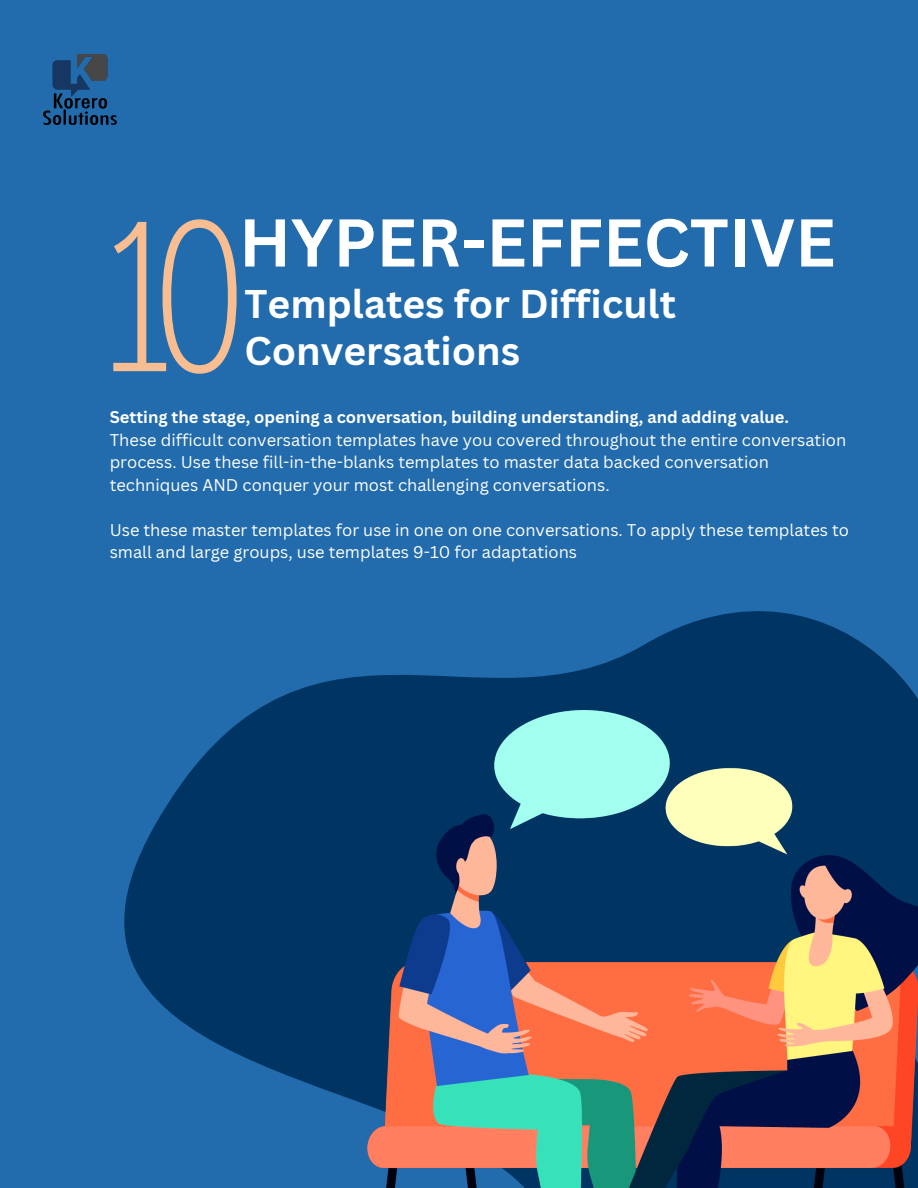
<style>
.page{position:relative;width:918px;height:1188px;background:#226cad}
.page>*{position:absolute;margin:0;border:0;box-sizing:border-box;transform-origin:0 0}
.t1{font:100 213px "Agrandir Tight";color:#f8bd91}
.t2{font:700 66px "Canva Sans";color:#fff}
.t3{font:700 39px/47.2px "Canva Sans";color:#fff}
.t4{font:16.5px/22.5px "Canva Sans";color:#fff}
.t5{font:700 16.5px "Canva Sans";color:#fff}
</style>
<div class="page">
<svg style="left:124px;top:611px;width:794px;height:543px;fill:#003563"></svg>
<img style="left:368px;top:711px;width:550px;height:477px">
<img style="left:43px;top:55px;width:74px;height:69px">
<h1 class="t1" style="left:107px;top:211px;width:142px">10</h1>
<h2 class="t2" style="left:239px;top:196px;width:598px">HYPER-EFFECTIVE</h2>
<h3 class="t3" style="left:245px;top:279px;width:433px">Templates for Difficult<br>Conversations</h3>
<p class="t5" style="left:110px;top:406px;width:681px">Setting the stage, opening a conversation, building understanding, and adding value.</p>
<p class="t4" style="left:110px;top:428px;width:738px">These difficult conversation templates have you covered throughout the entire conversation process. Use these fill-in-the-blanks templates to master data backed conversation techniques AND conquer your most challenging conversations.</p>
<p class="t4" style="left:110px;top:518px;width:741px">Use these master templates for use in one on one conversations. To apply these templates to small and large groups, use templates 9-10 for adaptations</p>
</div>
